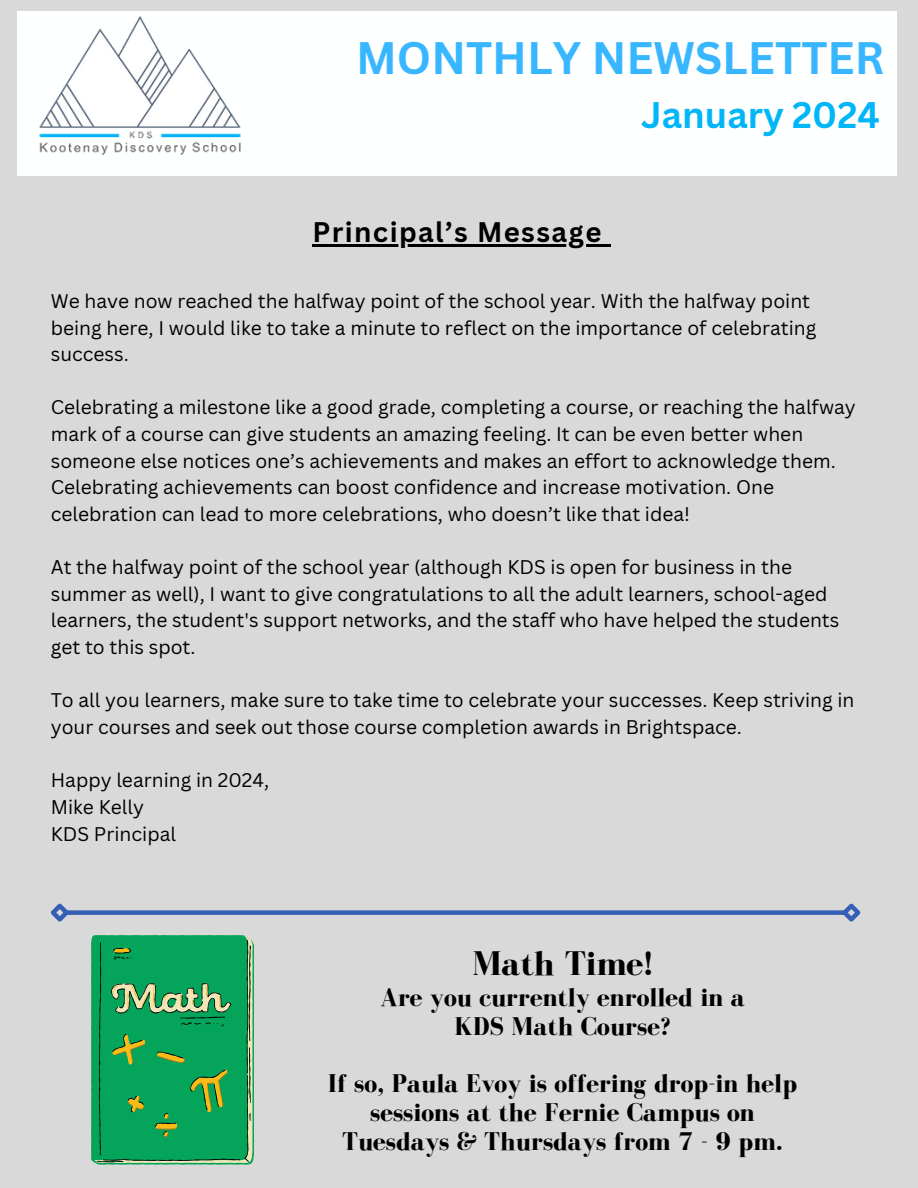
<style>
.page{position:relative;width:918px;height:1188px;background:#d9d9d9}
.page>*{position:absolute;margin:0;border:0;box-sizing:border-box;transform-origin:0 0}
.t1{font:700 44.4px "Canva Sans";color:#38b6ff}
.t2{font:700 36px "Canva Sans";color:#00b6f8}
.t3{font:700 35.25px "Bodoni FLF";color:#000}
.t4{font:700 27.6px "Canva Sans";letter-spacing:.05em;color:#000}
.t5{font:700 26.4px/28.7px "Bodoni FLF";color:#000;text-align:center}
.t6{font:19.2px/26.7px "Canva Sans";color:#000}
</style>
<div class="page">
<div style="left:17px;top:11px;width:880px;height:164px;background:#feffff"></div>
<img style="left:38px;top:16px;width:203px;height:139px">
<div style="left:65px;top:910px;width:781px;height:5px;background:#355fb5"></div>
<svg style="left:50px;top:903px;width:23px;height:19px"></svg>
<svg style="left:838px;top:903px;width:23px;height:19px"></svg>
<svg style="left:91px;top:935px;width:163px;height:230px"></svg>
<hr style="left:312px;top:244px;width:291px;height:3px;background:#000">
<svg style="left:603px;top:244px;width:8px;height:3px"></svg>
<p class="t1" style="left:356px;top:27px;width:530px">MONTHLY NEWSLETTER</p>
<p class="t2" style="left:641px;top:89px;width:240px">January 2024</p>
<p class="t4" style="left:312px;top:213px;width:291px">Principal’s Message</p>
<h1 class="t6" style="left:51px;top:287px;width:767px">We have now reached the halfway point of the school year. With the halfway point being here, I would like to take a minute to reflect on the importance of celebrating success.</h1>
<h2 class="t6" style="left:51px;top:394px;width:806px">Celebrating a milestone like a good grade, completing a course, or reaching the halfway mark of a course can give students an amazing feeling. It can be even better when someone else notices one’s achievements and makes an effort to acknowledge them.<br>Celebrating achievements can boost confidence and increase motivation. One celebration can lead to more celebrations, who doesn’t like that idea!</h2>
<h3 class="t6" style="left:51px;top:553px;width:790px">At the halfway point of the school year (although KDS is open for business in the summer as well), I want to give congratulations to all the adult learners, school-aged learners, the student's support networks, and the staff who have helped the students get to this spot.</h3>
<p class="t6" style="left:51px;top:687px;width:805px">To all you learners, make sure to take time to celebrate your successes. Keep striving in your courses and seek out those course completion awards in Brightspace.</p>
<p class="t6" style="left:51px;top:766px;width:220px">Happy learning in 2024,</p>
<p class="t6" style="left:51px;top:793px;width:95px">Mike Kelly</p>
<p class="t6" style="left:51px;top:820px;width:127px">KDS Principal</p>
<p class="t3" style="left:472px;top:944px;width:182px">Math Time!</p>
<p class="t5" style="left:380px;top:983px;width:366px">Are you currently enrolled in a<br>KDS Math Course?</p>
<h3 class="t5" style="left:328px;top:1069px;width:471px">If so, Paula Evoy is offering drop-in help sessions at the Fernie Campus on<br>Tuesdays &amp; Thursdays from 7 - 9 pm.</h3>
</div>
